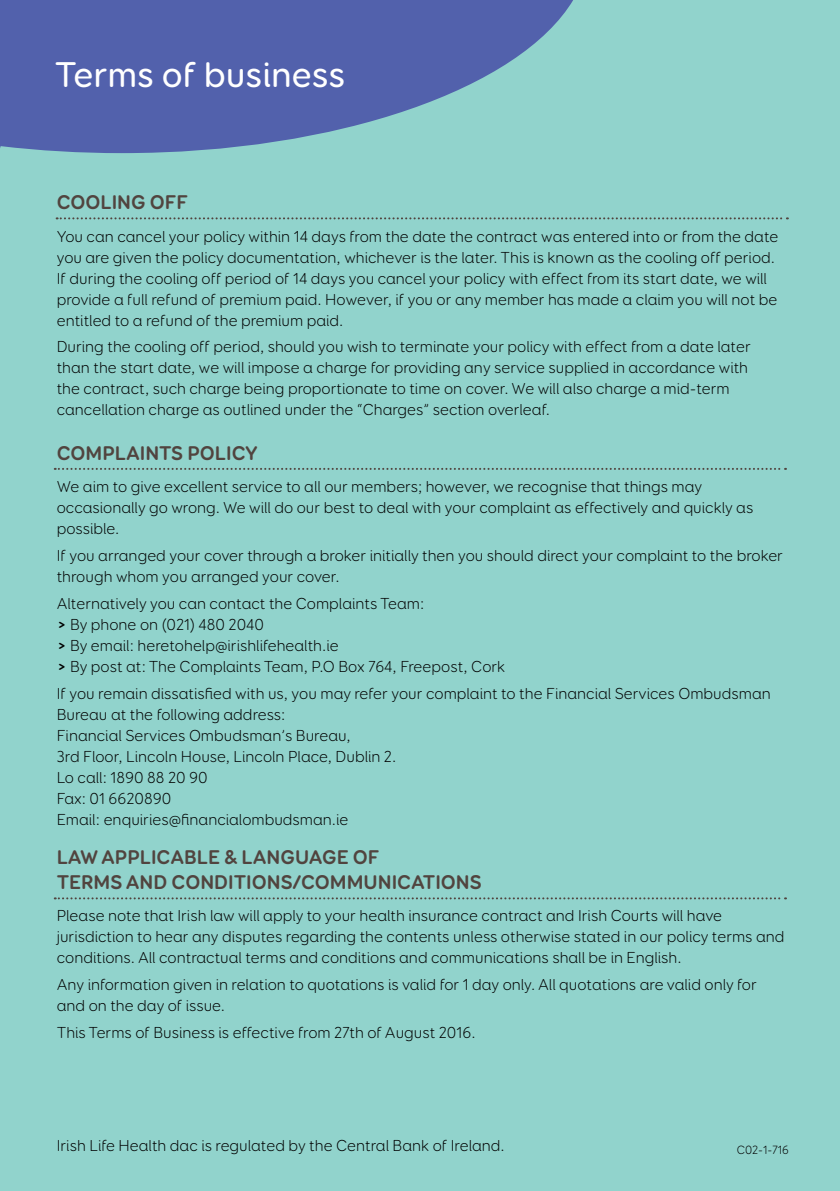
<style>
.page{position:relative;width:840px;height:1191px;background:#fff}
.page>*{position:absolute;margin:0;border:0;box-sizing:border-box;transform-origin:0 0}
.t1{font:500 36px "Booster Next FY";color:#fff}
.t2{font:700 20px/25.4px "Booster Next FY";color:#51443f}
.t3{font:300 16px/21px "Booster Next FY";color:#000}
.t4{font:300 12px "Booster Next FY";color:#000}
.s1{font-weight:700}
</style>
<div class="page">
<div style="left:0;top:0;width:839px;height:1191px;background:#91d3cc"></div>
<svg style="left:57px;top:217px;width:730px;height:2px"></svg>
<svg style="left:55px;top:468px;width:730px;height:2px"></svg>
<svg style="left:0;top:0;width:573px;height:153px;fill:#5261ac"></svg>
<svg style="left:55px;top:897px;width:730px;height:2px"></svg>
<h1 class="t1" style="left:55px;top:52px;width:292px">Terms of business</h1>
<p class="t2" style="left:57px;top:190px;width:133px">COOLING OFF</p>
<p class="t3" style="left:57px;top:226px;width:722px">You can cancel your policy within 14 days from the date the contract was entered into or from the date you are given the policy documentation, whichever is the later. This is known as the cooling off period.<br>If during the cooling off period of 14 days you cancel your policy with effect from its start date, we will provide a full refund of premium paid. However, if you or any member has made a claim you will not be entitled to a refund of the premium paid.</p>
<p class="t3" style="left:57px;top:336px;width:695px">During the cooling off period, should you wish to terminate your policy with effect from a date later than the start date, we will impose a charge for providing any service supplied in accordance with the contract, such charge being proportionate to time on cover. We will also charge a mid-term cancellation charge as outlined under the “Charges” section overleaf.</p>
<p class="t2" style="left:57px;top:440px;width:203px">COMPLAINTS POLICY</p>
<p class="t3" style="left:57px;top:476px;width:697px">We aim to give excellent service to all our members; however, we recognise that things may occasionally go wrong. We will do our best to deal with your complaint as effectively and quickly as possible.</p>
<p class="t3" style="left:57px;top:545px;width:727px">If you arranged your cover through a broker initially then you should direct your complaint to the broker through whom you arranged your cover.</p>
<p class="t3" style="left:57px;top:593px;width:450px">Alternatively you can contact the Complaints Team:<br><span class="s1">&gt;</span> By phone on (021) 480 2040<br><span class="s1">&gt;</span> By email: heretohelp@irishlifehealth.ie<br><span class="s1">&gt;</span> By post at: The Complaints Team, P.O Box 764, Freepost, Cork</p>
<p class="t3" style="left:57px;top:682px;width:715px">If you remain dissatisfied with us, you may refer your complaint to the Financial Services Ombudsman Bureau at the following address:<br>Financial Services Ombudsman’s Bureau,<br>3rd Floor, Lincoln House, Lincoln Place, Dublin 2.<br>Lo call: 1890 88 20 90<br>Fax: 01 6620890<br>Email: enquiries@financialombudsman.ie</p>
<p class="t2" style="left:57px;top:844px;width:426px">LAW APPLICABLE &amp; LANGUAGE OF<br>TERMS AND CONDITIONS/COMMUNICATIONS</p>
<p class="t3" style="left:57px;top:905px;width:729px">Please note that Irish law will apply to your health insurance contract and Irish Courts will have jurisdiction to hear any disputes regarding the contents unless otherwise stated in our policy terms and conditions. All contractual terms and conditions and communications shall be in English.</p>
<p class="t3" style="left:57px;top:974px;width:701px">Any information given in relation to quotations is valid for 1 day only. All quotations are valid only for and on the day of issue.</p>
<p class="t3" style="left:57px;top:1021px;width:420px">This Terms of Business is effective from 27th of August 2016.</p>
<p class="t3" style="left:57px;top:1135px;width:449px">Irish Life Health dac is regulated by the Central Bank of Ireland.</p>
<p class="t4" style="left:736px;top:1142px;width:54px">C02-1-716</p>
</div>
